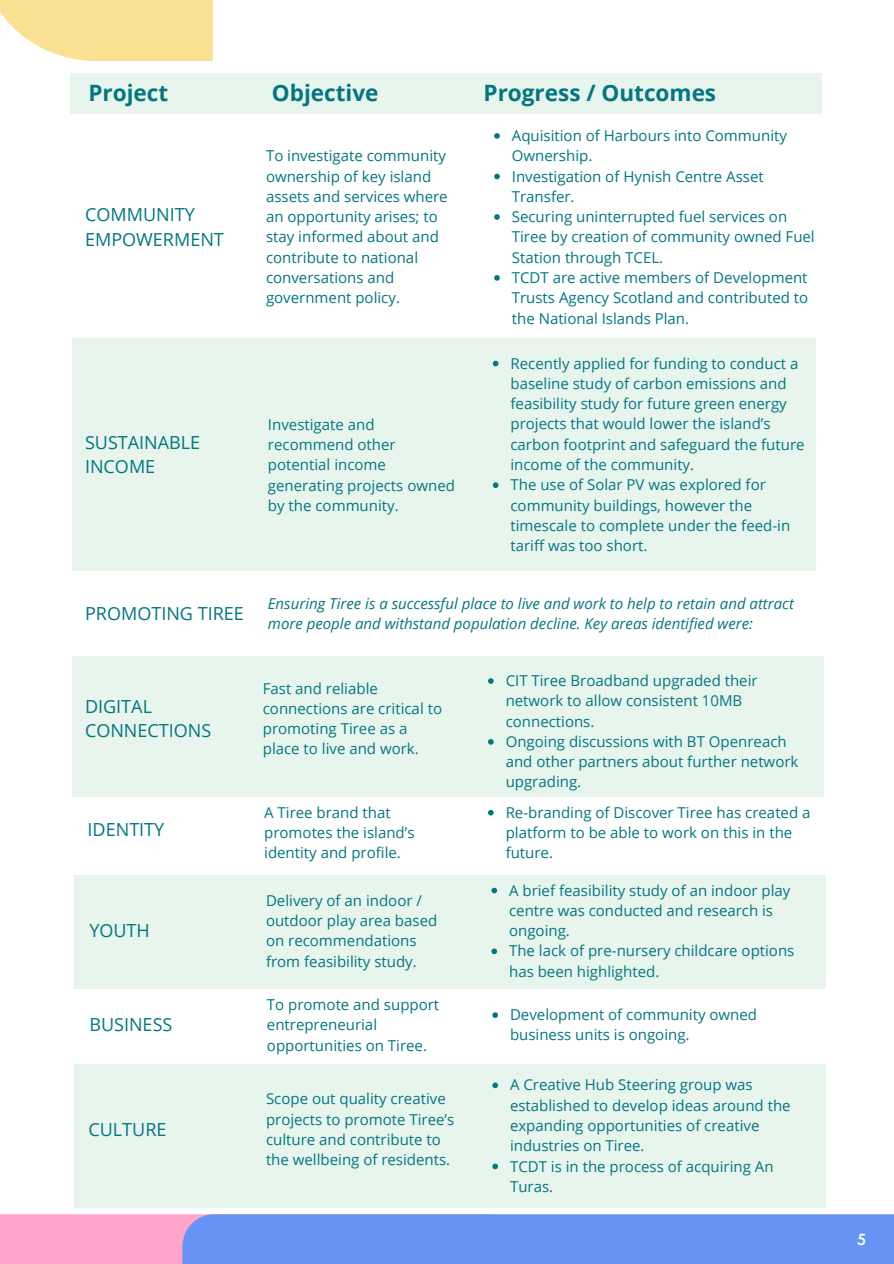
<style>
.page{position:relative;width:894px;height:1264px;background:#fff}
.page>*{position:absolute;margin:0;border:0;box-sizing:border-box;transform-origin:0 0}
.t1{font:700 22.5px "Open Sans";color:#037682}
.t2{font:18px/24.8px "Open Sans";color:#037682}
.t3{font:15px/20.2px "Open Sans";color:#037682}
.t4{font:italic 15px/20.2px "Open Sans";color:#037682}
.t5{font:600 15px "Nourd";color:#fff}
</style>
<div class="page">
<div style="left:74px;top:1064px;width:751px;height:143px;background:#e7f5ec"></div>
<svg style="left:0;top:1214px;width:893px;height:49px;background:#8796eb"></svg>
<div style="left:73px;top:338px;width:743px;height:232px;background:#e7f5ec"></div>
<div style="left:74px;top:875px;width:751px;height:113px;background:#e7f5ec"></div>
<svg style="left:0;top:0;width:213px;height:61px;background:#fae39e"></svg>
<div style="left:73px;top:656px;width:751px;height:140px;background:#e7f5ec"></div>
<div style="left:70px;top:73px;width:751px;height:41px;background:#e7f5ec"></div>
<svg style="left:494px;top:133px;width:5px;height:6px"></svg>
<svg style="left:494px;top:174px;width:5px;height:5px"></svg>
<svg style="left:494px;top:214px;width:5px;height:6px"></svg>
<svg style="left:494px;top:275px;width:5px;height:6px"></svg>
<svg style="left:488px;top:678px;width:5px;height:6px"></svg>
<svg style="left:488px;top:739px;width:5px;height:5px"></svg>
<svg style="left:488px;top:810px;width:5px;height:5px"></svg>
<svg style="left:491px;top:887px;width:6px;height:6px"></svg>
<svg style="left:491px;top:948px;width:6px;height:6px"></svg>
<svg style="left:492px;top:1012px;width:6px;height:5px"></svg>
<svg style="left:492px;top:1082px;width:6px;height:6px"></svg>
<svg style="left:492px;top:1163px;width:6px;height:6px"></svg>
<svg style="left:492px;top:361px;width:6px;height:5px"></svg>
<svg style="left:492px;top:482px;width:6px;height:6px"></svg>
<p class="t1" style="left:88px;top:77px;width:81px">Project</p>
<p class="t1" style="left:272px;top:77px;width:108px">Objective</p>
<p class="t1" style="left:483px;top:77px;width:234px">Progress / Outcomes</p>
<p class="t2" style="left:85px;top:202px;width:111px">COMMUNITY</p>
<p class="t2" style="left:85px;top:226px;width:140px">EMPOWERMENT</p>
<p class="t2" style="left:85px;top:429px;width:117px">SUSTAINABLE</p>
<p class="t2" style="left:85px;top:454px;width:72px">INCOME</p>
<p class="t2" style="left:85px;top:601px;width:160px">PROMOTING TIREE</p>
<p class="t2" style="left:85px;top:693px;width:128px">DIGITAL<br>CONNECTIONS</p>
<p class="t2" style="left:88px;top:816px;width:78px">IDENTITY</p>
<p class="t2" style="left:89px;top:917px;width:62px">YOUTH</p>
<p class="t2" style="left:89px;top:1012px;width:84px">BUSINESS</p>
<p class="t2" style="left:88px;top:1116px;width:80px">CULTURE</p>
<p class="t3" style="left:266px;top:145px;width:183px">To investigate community ownership of key island assets and services where an opportunity arises; to stay informed about and contribute to national conversations and government policy.</p>
<p class="t3" style="left:268px;top:414px;width:188px">Investigate and recommend other potential income generating projects owned by the community.</p>
<p class="t3" style="left:511px;top:125px;width:276px">Aquisition of Harbours into Community<br>Ownership.</p>
<p class="t3" style="left:511px;top:166px;width:253px">Investigation of Hynish Centre Asset<br>Transfer.</p>
<p class="t3" style="left:511px;top:206px;width:304px">Securing uninterrupted fuel services on<br>Tiree by creation of community owned Fuel<br>Station through TCEL.</p>
<p class="t3" style="left:511px;top:267px;width:298px;text-align:justify">TCDT are active members of Development Trusts Agency Scotland and contributed to the National Islands Plan.</p>
<p class="t3" style="left:510px;top:352px;width:295px">Recently applied for funding to conduct a baseline study of carbon emissions and feasibility study for future green energy projects that would lower the island’s carbon footprint and safeguard the future income of the community.</p>
<p class="t3" style="left:510px;top:474px;width:281px">The use of Solar PV was explored for community buildings, however the timescale to complete under the feed-in tariff was too short.</p>
<p class="t4" style="left:268px;top:593px;width:527px">Ensuring Tiree is a successful place to live and work to help to retain and attract more people and withstand population decline. Key areas identified were:</p>
<p class="t3" style="left:263px;top:677px;width:181px">Fast and reliable connections are critical to promoting Tiree as a place to live and work.</p>
<p class="t3" style="left:264px;top:801px;width:152px">A Tiree brand that promotes the island’s identity and profile.</p>
<p class="t3" style="left:266px;top:889px;width:173px">Delivery of an indoor / outdoor play area based on recommendations from feasibility study.</p>
<p class="t3" style="left:267px;top:994px;width:174px">To promote and support entrepreneurial opportunities on Tiree.</p>
<p class="t3" style="left:266px;top:1088px;width:190px">Scope out quality creative projects to promote Tiree’s culture and contribute to the wellbeing of residents.</p>
<p class="t3" style="left:505px;top:670px;width:253px">CIT Tiree Broadband upgraded their network to allow consistent 10MB connections.</p>
<p class="t3" style="left:505px;top:731px;width:294px">Ongoing discussions with BT Openreach and other partners about further network upgrading.</p>
<p class="t3" style="left:505px;top:801px;width:306px">Re-branding of Discover Tiree has created a platform to be able to work on this in the future.</p>
<p class="t3" style="left:509px;top:879px;width:283px">A brief feasibility study of an indoor play centre was conducted and research is ongoing.</p>
<p class="t3" style="left:509px;top:940px;width:287px">The lack of pre-nursery childcare options has been highlighted.</p>
<p class="t3" style="left:510px;top:1004px;width:248px">Development of community owned business units is ongoing.</p>
<p class="t3" style="left:510px;top:1074px;width:282px">A Creative Hub Steering group was established to develop ideas around the expanding opportunities of creative industries on Tiree.</p>
<p class="t3" style="left:510px;top:1155px;width:265px">TCDT is in the process of acquiring An<br>Turas.</p>
<p class="t5" style="left:856px;top:1230px;width:11px">5</p>
</div>
